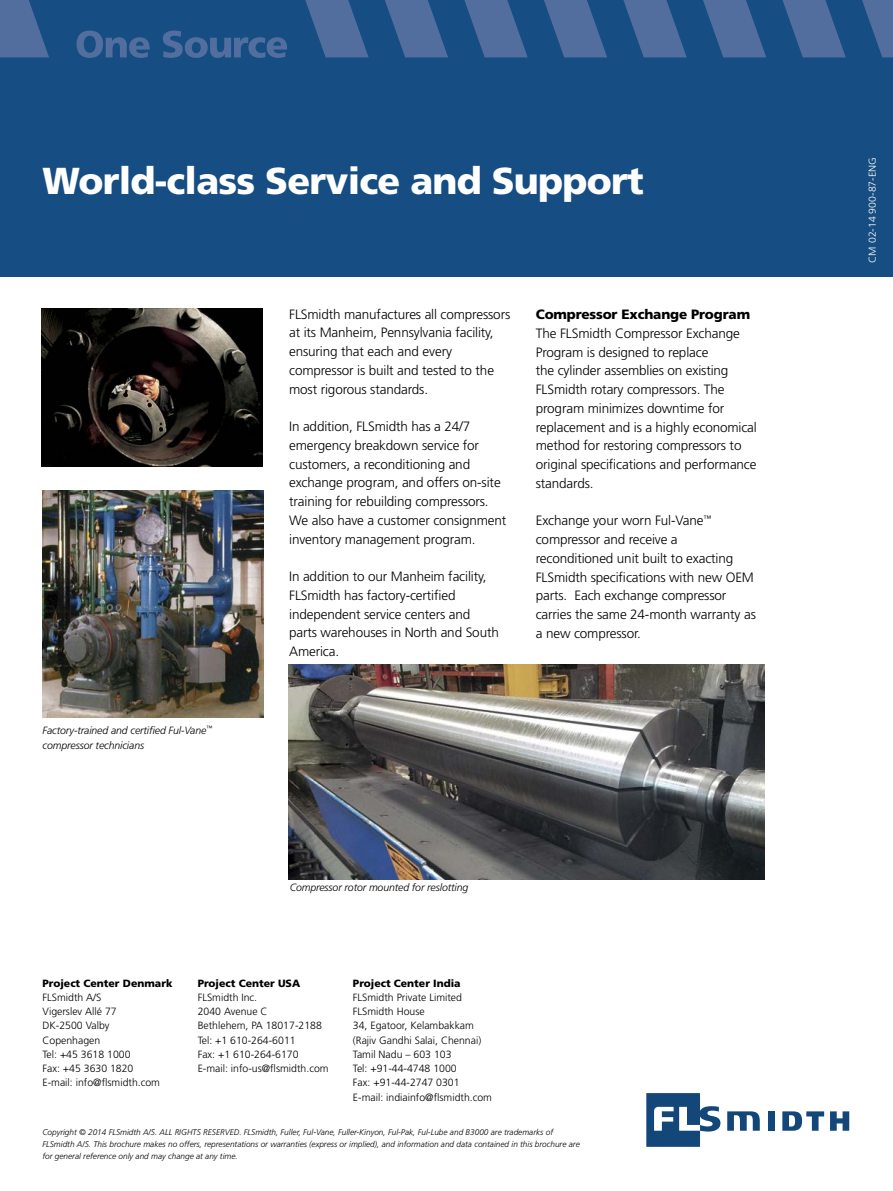
<style>
.page{position:relative;width:893px;height:1191px;background:#fff}
.page>*{position:absolute;margin:0;border:0;box-sizing:border-box;transform-origin:0 0}
.t1{font:900 37.5px "Frutiger";letter-spacing:-.02em;color:#fff}
.t2{font:300 13.5px/18.8px "Frutiger";letter-spacing:-.01em;color:#000}
.t3{font:900 13.5px "Frutiger";letter-spacing:-.01em;color:#000}
.t4{font:300 10.5px/14.2px "Frutiger";color:#000}
.t5{font:italic 300 10.5px/15px "Frutiger";letter-spacing:-.01em;color:#000}
.t6{font:900 10.5px "Frutiger";color:#000}
.t7{font:300 10.05px "Frutiger";color:#fff;scale:1.05 1}
.t8{font:italic 300 8.25px/12px "Frutiger";color:#000}
</style>
<div class="page">
<div style="left:0;top:0;width:893px;height:276px;background:#164d82"></div>
<svg style="left:77px;top:31px;width:73px;height:26px"></svg>
<svg style="left:163px;top:31px;width:124px;height:26px"></svg>
<svg style="left:544px;top:0;width:63px;height:57px"></svg>
<svg style="left:385px;top:0;width:63px;height:57px"></svg>
<svg style="left:703px;top:0;width:63px;height:57px"></svg>
<svg style="left:305px;top:0;width:64px;height:57px"></svg>
<svg style="left:0;top:0;width:49px;height:57px"></svg>
<svg style="left:623px;top:0;width:64px;height:57px"></svg>
<svg style="left:464px;top:0;width:64px;height:57px"></svg>
<svg style="left:782px;top:0;width:64px;height:57px"></svg>
<svg style="left:862px;top:0;width:31px;height:57px"></svg>
<div style="left:768px;top:1111px;width:6px;height:19px;background:#134679"></div>
<svg style="left:782px;top:1111px;width:42px;height:19px"></svg>
<svg style="left:830px;top:1111px;width:19px;height:19px"></svg>
<svg style="left:727px;top:1111px;width:33px;height:19px"></svg>
<svg style="left:646px;top:1093px;width:74px;height:53px"></svg>
<img style="left:43px;top:491px;width:221px;height:226px">
<img style="left:42px;top:308px;width:221px;height:158px">
<img style="left:289px;top:664px;width:475px;height:215px">
<h1 class="t1" style="left:43px;top:158px;width:603px">World-class Service and Support</h1>
<p class="t5" style="left:43px;top:723px;width:171px">Factory-trained and certified Ful-Vane<sup>™ </sup>compressor technicians</p>
<p class="t2" style="left:289px;top:305px;width:223px">FLSmidth manufactures all compressors at its Manheim, Pennsylvania facility, ensuring that each and every compressor is built and tested to the most rigorous standards.</p>
<p class="t2" style="left:289px;top:417px;width:219px">In addition, FLSmidth has a 24/7 emergency breakdown service for customers, a reconditioning and exchange program, and offers on-site training for rebuilding compressors.<br>We also have a customer consignment inventory management program.</p>
<p class="t2" style="left:289px;top:567px;width:211px">In addition to our Manheim facility,<br>FLSmidth has factory-certified independent service centers and parts warehouses in North and South<br>America.</p>
<p class="t3" style="left:536px;top:306px;width:216px">Compressor Exchange Program</p>
<p class="t2" style="left:536px;top:324px;width:223px">The FLSmidth Compressor Exchange Program is designed to replace<br>the cylinder assemblies on existing FLSmidth rotary compressors. The program minimizes downtime for replacement and is a highly economical method for restoring compressors to original specifications and performance standards.</p>
<p class="t2" style="left:536px;top:511px;width:222px">Exchange your worn Ful-Vane<sup>™ </sup>compressor and receive a reconditioned unit built to exacting<br>FLSmidth specifications with new OEM parts. Each exchange compressor carries the same 24-month warranty as a new compressor.</p>
<p class="t5" style="left:290px;top:880px;width:180px">Compressor rotor mounted for reslotting</p>
<p class="t6" style="left:43px;top:976px;width:131px">Project Center Denmark</p>
<p class="t4" style="left:43px;top:990px;width:119px">FLSmidth A/S<br>Vigerslev Allé 77<br>DK-2500 Valby<br>Copenhagen<br>Tel: +45 3618 1000<br>Fax: +45 3630 1820<br>E-mail: info@flsmidth.com</p>
<p class="t6" style="left:198px;top:976px;width:104px">Project Center USA</p>
<p class="t4" style="left:198px;top:990px;width:132px">FLSmidth Inc.<br>2040 Avenue C<br>Bethlehem, PA 18017-2188<br>Tel: +1 610-264-6011<br>Fax: +1 610-264-6170<br>E-mail: info-us@flsmidth.com</p>
<p class="t6" style="left:353px;top:976px;width:109px">Project Center India</p>
<p class="t4" style="left:353px;top:990px;width:141px">FLSmidth Private Limited<br>FLSmidth House<br>34, Egatoor, Kelambakkam (Rajiv Gandhi Salai, Chennai)<br>Tamil Nadu – 603 103<br>Tel: +91-44-4748 1000<br>Fax: +91-44-2747 0301<br>E-mail: indiainfo@flsmidth.com</p>
<p class="t8" style="left:43px;top:1126px;width:539px">Copyright © 2014 FLSmidth A/S. ALL RIGHTS RESERVED. FLSmidth, Fuller, Ful-Vane, Fuller-Kinyon, Ful-Pak, Ful-Lube and B3000 are trademarks of<br>FLSmidth A/S. This brochure makes no offers, representations or warranties (express or implied), and information and data contained in this brochure are for general reference only and may change at any time.</p>
<p class="t7" style="left:867px;top:262px;width:102px;rotate:-90deg">CM 02-14 900-87-ENG</p>
</div>
